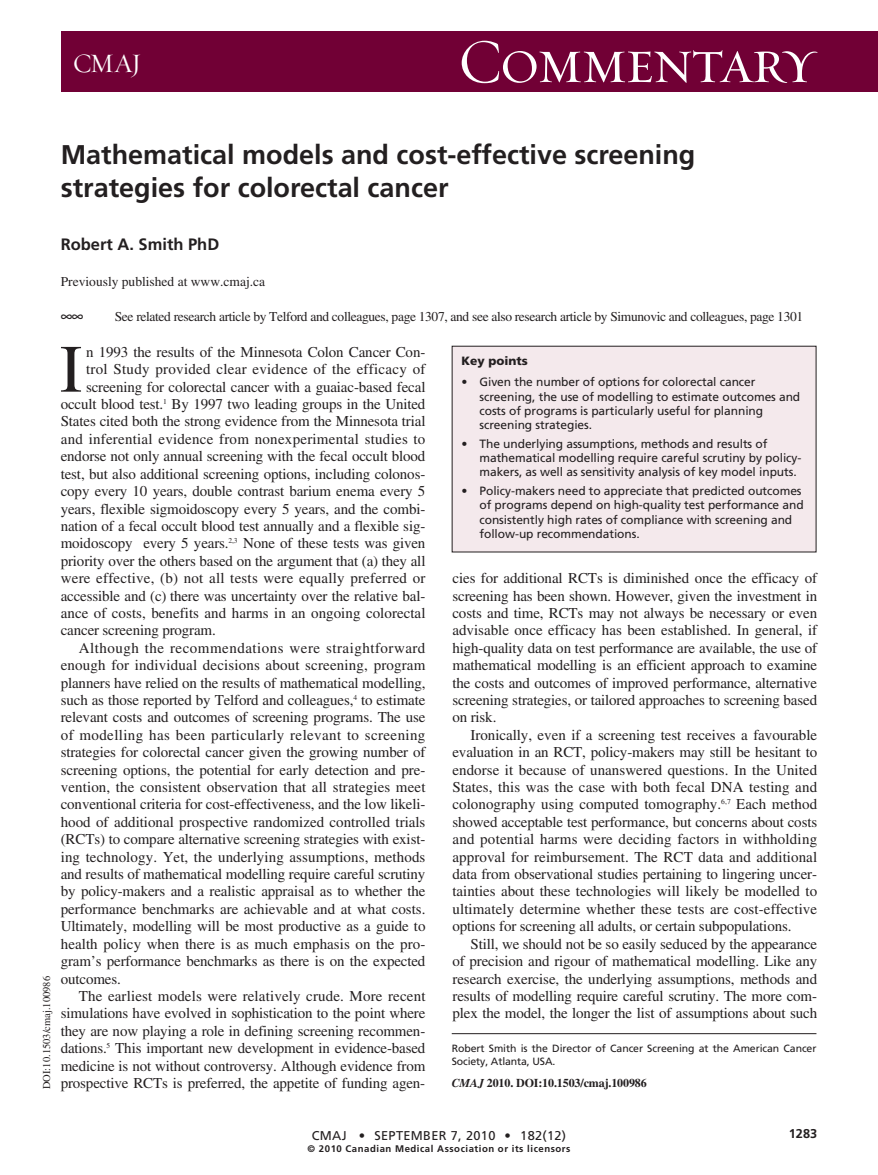
<style>
.page{position:relative;width:878px;height:1175px;background:#fff}
.page>*{position:absolute;margin:0;border:0;box-sizing:border-box;transform-origin:0 0}
.t1{font:67.5px "Times";color:#231f20}
.t2{font:63px "Requiem Display HTF Small Caps";letter-spacing:-.035em;color:#fff}
.t3{font:700 27px/33px "Frutiger";color:#231f20}
.t4{font:27px "Requiem Display HTF Roman";color:#fff}
.t5{font:700 16.5px "Frutiger";color:#231f20}
.t6{font:16.5px "Quadraat Sans Caps Expert";color:#231f20}
.t7{font:15px/17.4px "Times";letter-spacing:-.01em;color:#231f20;text-align:justify}
.t8{font:15px "Times";letter-spacing:.01em;color:#231f20}
.t9{font:15px "Times";letter-spacing:.015em;color:#231f20}
.t10{font:15px "Times";letter-spacing:.025em;color:#231f20}
.t11{font:15px "Times";letter-spacing:.02em;color:#231f20}
.t12{font:15px "Times";letter-spacing:.035em;color:#231f20}
.t13{font:13.5px "Times";letter-spacing:-.025em;color:#231f20}
.t14{font:13.5px "Times";color:#231f20}
.t15{font:12.75px "Frutiger";letter-spacing:.025em;color:#231f20}
.t16{font:700 12.75px "Frutiger";color:#231f20}
.t17{font:12px/14.2px "Frutiger";letter-spacing:-.005em;color:#231f20}
.t18{font:700 12px "Times";letter-spacing:-.01em;color:#231f20}
.t19{font:900 12px "Frutiger";color:#231f20}
.t20{font:10.5px/12.8px "Frutiger";letter-spacing:-.005em;color:#231f20}
.t21{font:10.5px "Times";color:#231f20}
.t22{font:700 9.6px "Frutiger";letter-spacing:.055em;color:#231f20}
.s1{font-style:italic}
</style>
<div class="page">
<hr style="left:452px;top:1033px;width:364px;height:1px;background:#231f20">
<div style="left:452px;top:346px;width:364px;height:206px;background:#f4e9ec"></div>
<div style="left:61px;top:32px;width:817px;height:60px;background:#710035"></div>
<h3 class="t4" style="left:73px;top:47px;width:70px">CMAJ</h3>
<h2 class="t2" style="left:458px;top:23px;width:360px">Commentary</h2>
<h3 class="t3" style="left:61px;top:140px;width:636px">Mathematical models and cost-effective screening strategies for colorectal cancer</h3>
<p class="t5" style="left:61px;top:237px;width:160px">Robert A. Smith PhD</p>
<p class="t14" style="left:61px;top:277px;width:206px">Previously published at www.cmaj.ca</p>
<p class="t6" style="left:61px;top:306px;width:24px">@@</p>
<p class="t13" style="left:115px;top:311px;width:690px">See related research article by Telford and colleagues, page 1307, and see also research article by Simunovic and colleagues, page 1301</p>
<p class="t21" style="left:43px;top:1089px;width:115px;rotate:-90deg">DOI:10.1503/cmaj.100986</p>
<h1 class="t1" style="left:60px;top:345px;width:24px">I</h1>
<p class="t7" style="left:86px;top:345px;width:341px">n 1993 the results of the Minnesota Colon Cancer Con-</p>
<p class="t11" style="left:86px;top:364px;width:341px">trol Study provided clear evidence of the efficacy of</p>
<p class="t7" style="left:86px;top:379px;width:341px">screening for colorectal cancer with a guaiac-based fecal</p>
<p class="t7" style="left:61px;top:397px;width:366px">occult blood test.<sup>1</sup> By 1997 two leading groups in the United</p>
<p class="t7" style="left:61px;top:414px;width:366px">States cited both the strong evidence from the Minnesota trial</p>
<p class="t9" style="left:61px;top:433px;width:366px">and inferential evidence from nonexperimental studies to</p>
<p class="t7" style="left:61px;top:449px;width:366px">endorse not only annual screening with the fecal occult blood</p>
<p class="t7" style="left:61px;top:466px;width:366px">test, but also additional screening options, including colonos-</p>
<p class="t7" style="left:61px;top:484px;width:366px">copy every 10 years, double contrast barium enema every 5</p>
<p class="t7" style="left:61px;top:501px;width:366px">years, flexible sigmoidoscopy every 5 years, and the combi-</p>
<p class="t7" style="left:61px;top:519px;width:366px">nation of a fecal occult blood test annually and a flexible sig-</p>
<p class="t7" style="left:61px;top:536px;width:366px">moidoscopy every 5 years.<sup>2,3</sup> None of these tests was given</p>
<p class="t7" style="left:61px;top:553px;width:366px">priority over the others based on the argument that (a) they all</p>
<p class="t9" style="left:61px;top:573px;width:366px">were effective, (b) not all tests were equally preferred or</p>
<p class="t7" style="left:61px;top:588px;width:366px">accessible and (c) there was uncertainty over the relative bal-</p>
<p class="t7" style="left:61px;top:606px;width:366px">ance of costs, benefits and harms in an ongoing colorectal</p>
<p class="t7" style="left:61px;top:623px;width:156px">cancer screening program.</p>
<p class="t12" style="left:79px;top:642px;width:348px">Although the recommendations were straightforward</p>
<p class="t8" style="left:61px;top:660px;width:366px">enough for individual decisions about screening, program</p>
<p class="t7" style="left:61px;top:675px;width:366px">planners have relied on the results of mathematical modelling,</p>
<p class="t7" style="left:61px;top:693px;width:366px">such as those reported by Telford and colleagues,<sup>4</sup> to estimate</p>
<p class="t7" style="left:61px;top:710px;width:366px">relevant costs and outcomes of screening programs. The use</p>
<p class="t10" style="left:61px;top:729px;width:366px">of modelling has been particularly relevant to screening</p>
<p class="t7" style="left:61px;top:745px;width:366px">strategies for colorectal cancer given the growing number of</p>
<p class="t7" style="left:61px;top:762px;width:366px">screening options, the potential for early detection and pre-</p>
<p class="t8" style="left:61px;top:781px;width:366px">vention, the consistent observation that all strategies meet</p>
<p class="t7" style="left:61px;top:797px;width:366px">conventional criteria for cost-effectiveness, and the low likeli-</p>
<p class="t7" style="left:61px;top:814px;width:366px">hood of additional prospective randomized controlled trials</p>
<p class="t7" style="left:61px;top:832px;width:366px">(RCTs) to compare alternative screening strategies with exist-</p>
<p class="t7" style="left:61px;top:849px;width:366px">ing technology. Yet, the underlying assumptions, methods</p>
<p class="t7" style="left:61px;top:867px;width:366px">and results of mathematical modelling require careful scrutiny</p>
<p class="t7" style="left:61px;top:884px;width:366px">by policy-makers and a realistic appraisal as to whether the</p>
<p class="t7" style="left:61px;top:901px;width:366px">performance benchmarks are achievable and at what costs.</p>
<p class="t7" style="left:61px;top:919px;width:366px">Ultimately, modelling will be most productive as a guide to</p>
<p class="t7" style="left:61px;top:936px;width:366px">health policy when there is as much emphasis on the pro-</p>
<p class="t7" style="left:61px;top:954px;width:366px">gram’s performance benchmarks as there is on the expected</p>
<p class="t7" style="left:61px;top:971px;width:62px">outcomes.</p>
<p class="t8" style="left:79px;top:990px;width:348px">The earliest models were relatively crude. More recent</p>
<p class="t7" style="left:61px;top:1006px;width:366px">simulations have evolved in sophistication to the point where</p>
<p class="t7" style="left:61px;top:1023px;width:366px">they are now playing a role in defining screening recommen-</p>
<p class="t7" style="left:61px;top:1041px;width:366px">dations.<sup>5</sup> This important new development in evidence-based</p>
<p class="t7" style="left:61px;top:1058px;width:366px">medicine is not without controversy. Although evidence from</p>
<p class="t7" style="left:61px;top:1075px;width:366px">prospective RCTs is preferred, the appetite of funding agen-</p>
<p class="t19" style="left:461px;top:355px;width:68px">Key points</p>
<p class="t17" style="left:479px;top:376px;width:322px;text-indent:-18px">• Given the number of options for colorectal cancer screening, the use of modelling to estimate outcomes and costs of programs is particularly useful for planning screening strategies.</p>
<p class="t17" style="left:479px;top:437px;width:323px;text-indent:-18px">• The underlying assumptions, methods and results of mathematical modelling require careful scrutiny by policy&shy;makers, as well as sensitivity analysis of key model inputs.</p>
<p class="t17" style="left:479px;top:485px;width:325px;text-indent:-18px">• Policy-makers need to appreciate that predicted outcomes of programs depend on high-quality test performance and consistently high rates of compliance with screening and follow-up recommendations.</p>
<p class="t7" style="left:452px;top:571px;width:366px">cies for additional RCTs is diminished once the efficacy of screening has been shown. However, given the investment in costs and time, RCTs may not always be necessary or even advisable once efficacy has been established. In general, if high-quality data on test performance are available, the use of mathematical modelling is an efficient approach to examine the costs and outcomes of improved performance, alternative screening strategies, or tailored approaches to screening based on risk.</p>
<p class="t7" style="left:452px;top:727px;width:366px;text-indent:18px">Ironically, even if a screening test receives a favourable evaluation in an RCT, policy-makers may still be hesitant to endorse it because of unanswered questions. In the United States, this was the case with both fecal DNA testing and colonography using computed tomography.<sup>6,7</sup> Each method showed acceptable test performance, but concerns about costs and potential harms were deciding factors in withholding approval for reimbursement. The RCT data and additional data from observational studies pertaining to lingering uncer&shy;tainties about these technologies will likely be modelled to ultimately determine whether these tests are cost-effective options for screening all adults, or certain subpopulations.</p>
<p class="t7" style="left:452px;top:936px;width:366px;text-indent:18px">Still, we should not be so easily seduced by the appearance of precision and rigour of mathematical modelling. Like any research exercise, the underlying assumptions, methods and results of modelling require careful scrutiny. The more com&shy;plex the model, the longer the list of assumptions about such</p>
<p class="t20" style="left:451px;top:1042px;width:366px">Robert Smith is the Director of Cancer Screening at the American Cancer<br>Society, Atlanta, USA.</p>
<p class="t18" style="left:452px;top:1079px;width:196px"><span class="s1">CMAJ</span> 2010. DOI:10.1503/cmaj.100986</p>
<p class="t15" style="left:312px;top:1130px;width:256px">CMAJ • SEPTEMBER 7, 2010 • 182(12)</p>
<p class="t22" style="left:307px;top:1145px;width:264px">© 2010 Canadian Medical Association or its licensors</p>
<p class="t16" style="left:788px;top:1128px;width:30px">1283</p>
</div>
